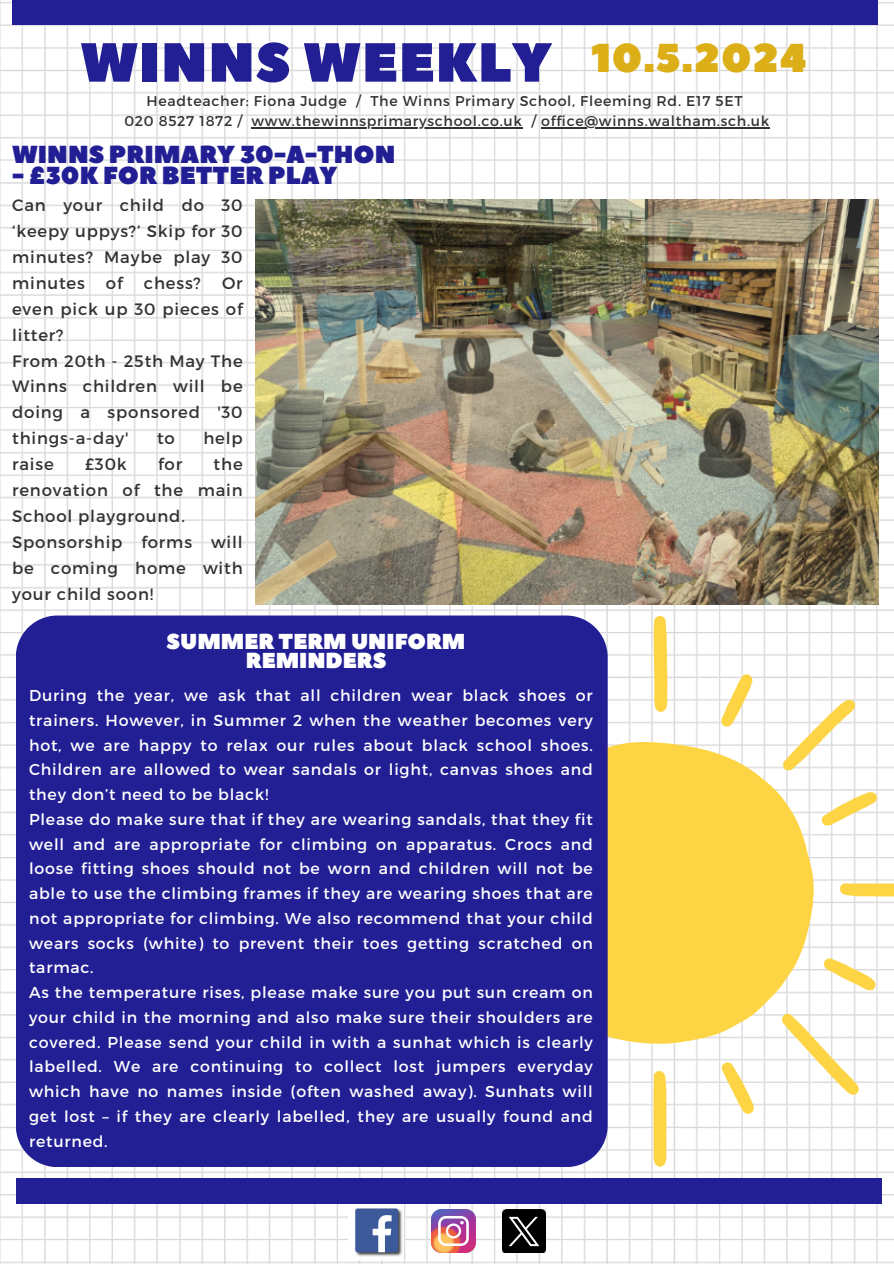
<style>
.page{position:relative;width:894px;height:1264px;background:#fff}
.page>*{position:absolute;margin:0;border:0;box-sizing:border-box;transform-origin:0 0}
.t1{font:54.9px "Peace Sans";letter-spacing:.02em;color:#221f95}
.t2{font:40.35px "Peace Sans";letter-spacing:.02em;color:#dcae18}
.t3{font:24.6px "Peace Sans";color:#221f95}
.t4{font:21.6px/19.2px "Peace Sans";color:#fff;text-align:center}
.t5{font:16.5px/25.8px "Montserrat";letter-spacing:.05em;color:#323232}
.t6{font:15.75px/24.8px "Montserrat";letter-spacing:.05em;color:#fff}
.t7{font:14.25px "Montserrat";letter-spacing:.05em;color:#323232}
</style>
<div class="page">
<img style="left:0;top:0;width:893px;height:1263px">
<div style="left:12px;top:0;width:865px;height:25px;background:#221f95"></div>
<img style="left:348px;top:1203px;width:56px;height:55px">
<img style="left:431px;top:1209px;width:44px;height:43px">
<img style="left:502px;top:1209px;width:43px;height:43px">
<div style="left:16px;top:1178px;width:865px;height:25px;background:#221f95"></div>
<svg style="left:607px;top:615px;width:286px;height:551px"></svg>
<div style="left:16px;top:615px;width:591px;height:552px;background:#221f95"></div>
<hr style="left:251px;top:127px;width:271px;height:2px;background:#323232">
<hr style="left:541px;top:127px;width:228px;height:2px;background:#323232">
<img style="left:255px;top:199px;width:623px;height:405px">
<h2 class="t1" style="left:80px;top:26px;width:472px">WINNS WEEKLY</h2>
<p class="t2" style="left:591px;top:31px;width:216px">10.5.2024</p>
<p class="t7" style="left:146px;top:92px;width:597px">Headteacher: Fiona Judge / The Winns Primary School, Fleeming Rd. E17 5ET</p>
<h3 class="t7" style="left:124px;top:112px;width:119px">020 8527 1872 /</h3>
<h5 class="t7" style="left:251px;top:112px;width:519px">www.thewinnsprimaryschool.co.uk / office@winns.waltham.sch.uk</h5>
<h5 class="t3" style="left:12px;top:138px;width:384px">WINNS PRIMARY 30-A-THON</h5>
<h5 class="t3" style="left:12px;top:159px;width:326px">- £30K FOR BETTER PLAY</h5>
<h4 class="t5" style="left:12px;top:192px;width:232px;text-align:justify">Can your child do 30 ‘keepy uppys?’ Skip for 30 minutes? Maybe play 30 minutes</h4>
<h4 class="t5" style="left:106px;top:269px;width:18px">of</h4>
<h4 class="t5" style="left:144px;top:269px;width:58px">chess?</h4>
<h4 class="t5" style="left:12px;top:269px;width:232px;text-indent:210px">Or even pick up 30 pieces of litter?<br>From 20th - 25th May The<br>Winns children will be doing a sponsored '30 things-a-day'</h4>
<h4 class="t5" style="left:157px;top:424px;width:19px">to</h4>
<h4 class="t5" style="left:203px;top:424px;width:41px">help</h4>
<h4 class="t5" style="left:12px;top:450px;width:43px">raise</h4>
<h4 class="t5" style="left:85px;top:450px;width:43px">£30k</h4>
<h4 class="t5" style="left:158px;top:450px;width:26px">for</h4>
<h4 class="t5" style="left:12px;top:450px;width:232px;text-indent:201px">the renovation of the main<br>School playground.<br>Sponsorship forms will be coming home with your child soon!</h4>
<h1 class="t4" style="left:167px;top:632px;width:300px">SUMMER TERM UNIFORM<br>REMINDERS</h1>
<p class="t6" style="left:29px;top:682px;width:565px">During the year, we ask that all children wear black shoes or trainers. However, in Summer 2 when the weather becomes very hot, we are happy to relax our rules about black school shoes.<br>Children are allowed to wear sandals or light, canvas shoes and they don’t need to be black!<br>Please do make sure that if they are wearing sandals, that they fit well and are appropriate for climbing on apparatus. Crocs and loose fitting shoes should not be worn and children will not be able to use the climbing frames if they are wearing shoes that are not appropriate for climbing. We also recommend that your child wears socks (white) to prevent their toes getting scratched on tarmac.<br>As the temperature rises, please make sure you put sun cream on your child in the morning and also make sure their shoulders are covered. Please send your child in with a sunhat which is clearly labelled. We are continuing to collect lost jumpers everyday which have no names inside (often washed away). Sunhats will get lost – if they are clearly labelled, they are usually found and returned.</p>
</div>
